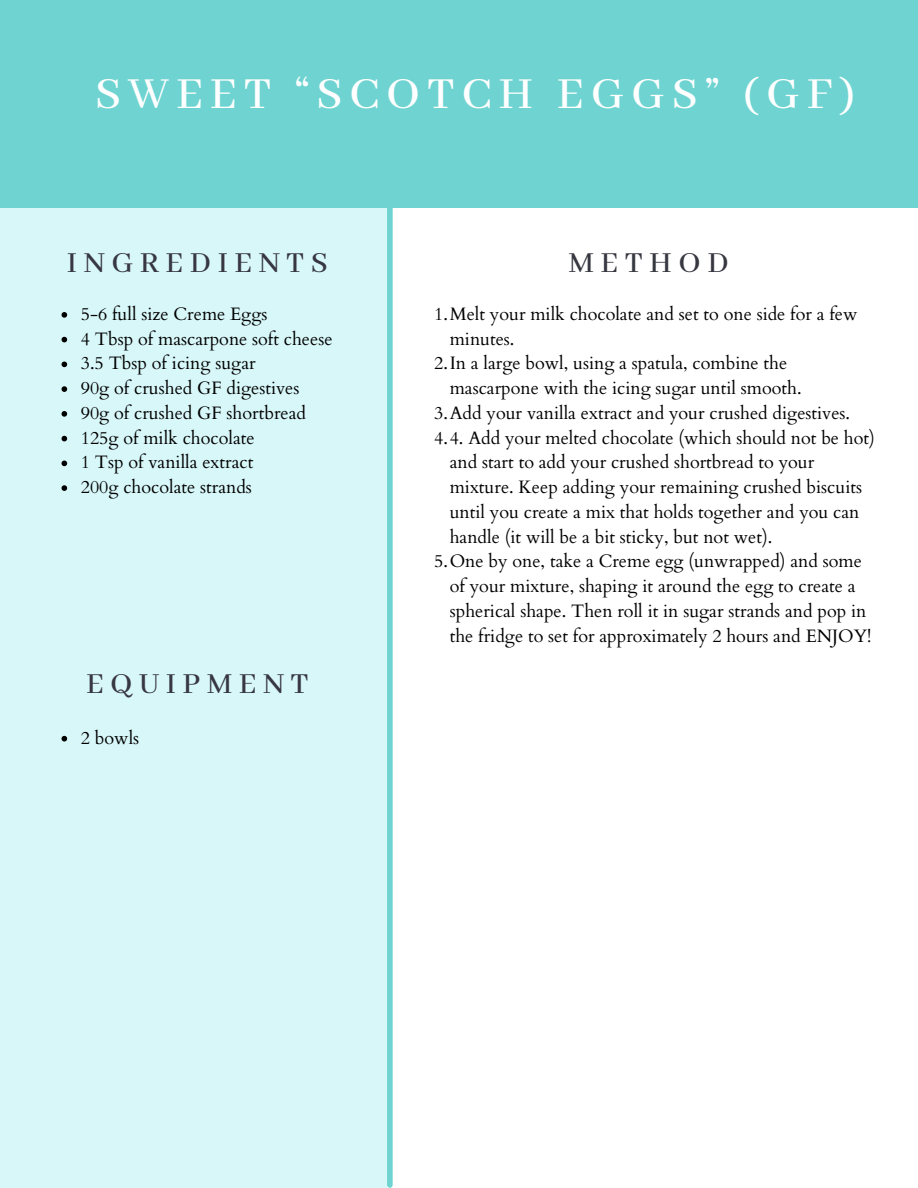
<style>
.page{position:relative;width:918px;height:1188px;background:#fff}
.page>*{position:absolute;margin:0;border:0;box-sizing:border-box;transform-origin:0 0}
.t1{font:500 49.5px "Abhaya Libre";letter-spacing:.14em;color:#fff}
.t2{font:500 32.4px "Abhaya Libre";letter-spacing:.2em;color:#373741}
.t3{font:18px/24.8px "Cardo";color:#000}
</style>
<div class="page">
<div style="left:0;top:190px;width:387px;height:998px;background:#d8f7f9"></div>
<div style="left:387px;top:148px;width:6px;height:1037px;background:#6fd4d1"></div>
<div style="left:0;top:0;width:918px;height:208px;background:#6fd4d1"></div>
<svg style="left:62px;top:312px;width:5px;height:6px"></svg>
<svg style="left:62px;top:337px;width:5px;height:5px"></svg>
<svg style="left:62px;top:362px;width:5px;height:5px"></svg>
<svg style="left:62px;top:386px;width:5px;height:6px"></svg>
<svg style="left:62px;top:411px;width:5px;height:6px"></svg>
<svg style="left:62px;top:436px;width:5px;height:5px"></svg>
<svg style="left:62px;top:461px;width:5px;height:5px"></svg>
<svg style="left:62px;top:485px;width:5px;height:6px"></svg>
<svg style="left:62px;top:736px;width:5px;height:5px"></svg>
<p class="t1" style="left:95px;top:67px;width:761px">SWEET “SCOTCH EGGS” (GF)</p>
<p class="t2" style="left:67px;top:245px;width:262px">INGREDIENTS</p>
<p class="t2" style="left:569px;top:245px;width:162px">METHOD</p>
<p class="t3" style="left:81px;top:302px;width:188px">5-6 full size Creme Eggs</p>
<p class="t3" style="left:81px;top:327px;width:253px">4 Tbsp of mascarpone soft cheese</p>
<p class="t3" style="left:81px;top:351px;width:176px">3.5 Tbsp of icing sugar</p>
<p class="t3" style="left:81px;top:376px;width:220px">90g of crushed GF digestives</p>
<p class="t3" style="left:81px;top:401px;width:227px">90g of crushed GF shortbread</p>
<p class="t3" style="left:81px;top:426px;width:175px">125g of milk chocolate</p>
<p class="t3" style="left:81px;top:450px;width:174px">1 Tsp of vanilla extract</p>
<p class="t3" style="left:81px;top:475px;width:173px">200g chocolate strands</p>
<p class="t2" style="left:86px;top:666px;width:224px">EQUIPMENT</p>
<p class="t3" style="left:81px;top:726px;width:60px">2 bowls</p>
<p class="t3" style="left:450px;top:302px;width:409px;text-indent:-16px">1.Melt your milk chocolate and set to one side for a few minutes.</p>
<p class="t3" style="left:450px;top:351px;width:353px;text-indent:-16px">2.In a large bowl, using a spatula, combine the mascarpone with the icing sugar until smooth.</p>
<p class="t3" style="left:434px;top:401px;width:417px">3.Add your vanilla extract and your crushed digestives.</p>
<p class="t3" style="left:450px;top:426px;width:427px;text-indent:-16px">4.4. Add your melted chocolate (which should not be hot) and start to add your crushed shortbread to your mixture. Keep adding your remaining crushed biscuits until you create a mix that holds together and you can handle (it will be a bit sticky, but not wet).</p>
<p class="t3" style="left:450px;top:549px;width:423px;text-indent:-16px">5.One by one, take a Creme egg (unwrapped) and some of your mixture, shaping it around the egg to create a spherical shape. Then roll it in sugar strands and pop in the fridge to set for approximately 2 hours and ENJOY!</p>
</div>
